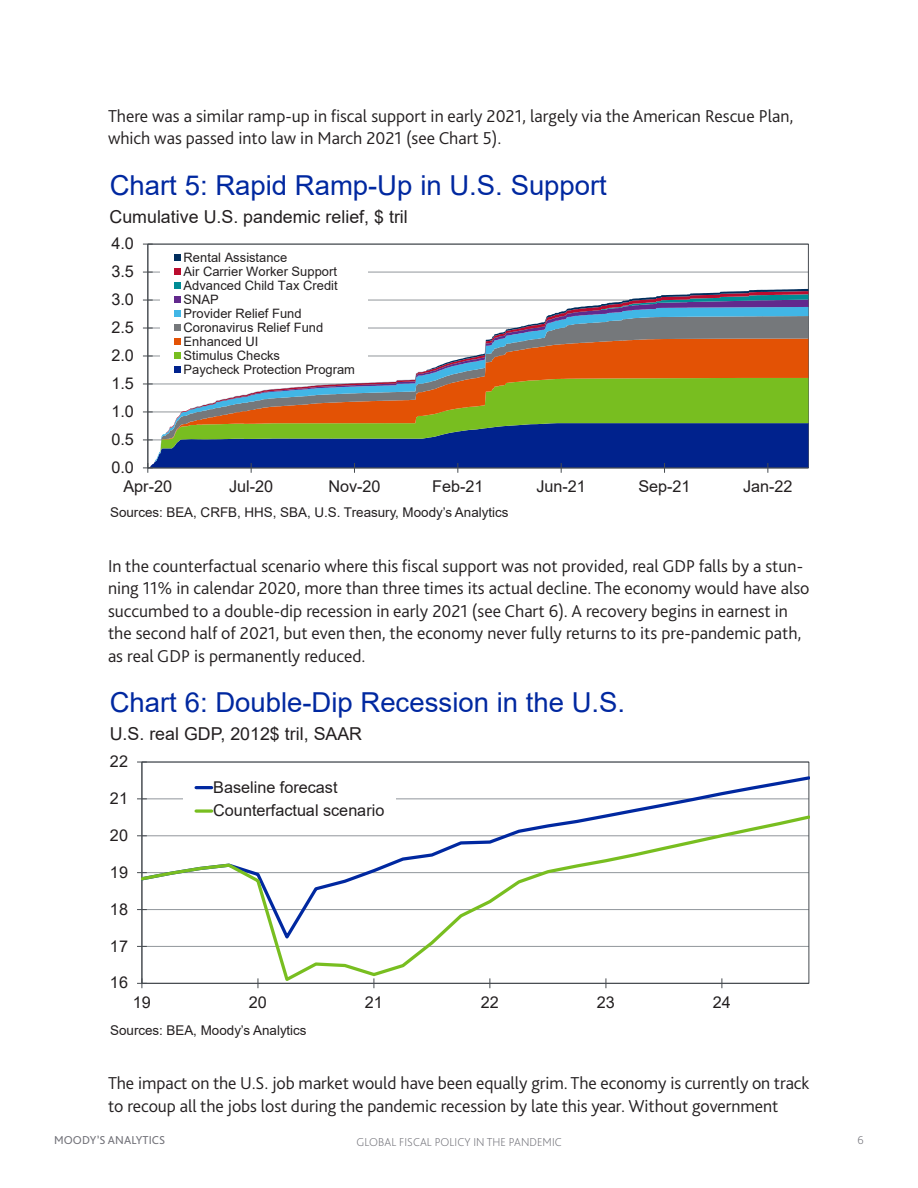
<style>
.page{position:relative;width:918px;height:1188px;background:#fff}
.page>*{position:absolute;margin:0;border:0;box-sizing:border-box;transform-origin:0 0}
.t1{font:27.45px "Arial";color:#0028a0}
.A-Body{font:300 18px/22.5px "Bliss Pro";color:#231f20}
.t2{font:17.85px "Arial";color:#231f20}
.t3{font:16.2px/23.4px "Arial";color:#231f20}
.t4{font:13.35px "Arial";color:#231f20}
.t5{font:12.9px/14px "Arial";color:#231f20}
.t6{font:200 12px "Bliss Pro";letter-spacing:.005em;color:#727279}
.t7{font:12px "Bliss Pro";letter-spacing:.005em;color:#727279}
</style>
<div class="page">
<hr style="left:148px;top:272px;width:660px;height:1px;background:#91969b">
<svg style="left:148px;top:289px;width:660px;height:134px"></svg>
<hr style="left:147px;top:244px;width:1px;height:224px;background:#464b50">
<svg style="left:143px;top:423px;width:665px;height:50px;background:#315288"></svg>
<div style="left:160px;top:251px;width:207px;height:125px;background:#fff"></div>
<div style="left:174px;top:254px;width:7px;height:7px;background:#002e5d"></div>
<div style="left:174px;top:268px;width:7px;height:7px;background:#ba0c2f"></div>
<div style="left:174px;top:282px;width:7px;height:7px;background:#008c95"></div>
<div style="left:174px;top:296px;width:7px;height:7px;background:#62298d"></div>
<div style="left:174px;top:310px;width:7px;height:7px;background:#41b6e6"></div>
<div style="left:174px;top:324px;width:7px;height:7px;background:#75787b"></div>
<div style="left:174px;top:338px;width:7px;height:7px;background:#e35205"></div>
<div style="left:174px;top:352px;width:7px;height:7px;background:#78be20"></div>
<div style="left:174px;top:366px;width:7px;height:7px;background:#00228d"></div>
<hr style="left:141px;top:762px;width:1px;height:221px;background:#464b50">
<svg style="left:137px;top:978px;width:6px;height:10px"></svg>
<svg style="left:142px;top:774px;width:667px;height:39px"></svg>
<svg style="left:142px;top:813px;width:667px;height:171px"></svg>
<div style="left:184px;top:776px;width:212px;height:47px;background:#fff"></div>
<hr style="left:196px;top:786px;width:16px;height:3px;background:#0028a0">
<svg style="left:196px;top:809px;width:16px;height:4px"></svg>
<p class="A-Body" style="left:108px;top:104px;width:687px">There was a similar ramp-up in fiscal support in early 2021, largely via the American Rescue Plan, which was passed into law in March 2021 (see Chart 5).</p>
<p class="t1" style="left:110px;top:166px;width:499px">Chart 5: Rapid Ramp-Up in U.S. Support</p>
<p class="t2" style="left:110px;top:204px;width:300px">Cumulative U.S. pandemic relief, $ tril</p>
<p class="t3" style="left:111px;top:232px;width:24px">4.0</p>
<p class="t3" style="left:111px;top:260px;width:24px">3.5</p>
<p class="t3" style="left:111px;top:288px;width:24px">3.0</p>
<p class="t3" style="left:111px;top:316px;width:24px">2.5</p>
<p class="t3" style="left:111px;top:344px;width:24px">2.0</p>
<p class="t3" style="left:111px;top:372px;width:24px">1.5</p>
<p class="t3" style="left:111px;top:400px;width:24px">1.0</p>
<p class="t3" style="left:111px;top:428px;width:24px">0.5</p>
<p class="t3" style="left:111px;top:456px;width:24px">0.0</p>
<p class="t5" style="left:184px;top:250px;width:173px">Rental Assistance<br>Air Carrier Worker Support<br>Advanced Child Tax Credit<br>SNAP<br>Provider Relief Fund<br>Coronavirus Relief Fund<br>Enhanced UI<br>Stimulus Checks<br>Paycheck Protection Program</p>
<p class="t3" style="left:123px;top:475px;width:50px">Apr-20</p>
<p class="t3" style="left:229px;top:475px;width:46px">Jul-20</p>
<p class="t3" style="left:328px;top:475px;width:54px">Nov-20</p>
<p class="t3" style="left:432px;top:475px;width:53px">Feb-21</p>
<p class="t3" style="left:536px;top:475px;width:51px">Jun-21</p>
<p class="t3" style="left:638px;top:475px;width:54px">Sep-21</p>
<p class="t3" style="left:743px;top:475px;width:51px">Jan-22</p>
<p class="t4" style="left:110px;top:503px;width:400px">Sources: BEA, CRFB, HHS, SBA, U.S. Treasury, Moody’s Analytics</p>
<p class="A-Body" style="left:108px;top:554px;width:703px">In the counterfactual scenario where this fiscal support was not provided, real GDP falls by a stun&shy;ning 11% in calendar 2020, more than three times its actual decline. The economy would have also succumbed to a double-dip recession in early 2021 (see Chart 6). A recovery begins in earnest in the second half of 2021, but even then, the economy never fully returns to its pre-pandemic path, as real GDP is permanently reduced.</p>
<p class="t1" style="left:110px;top:684px;width:517px">Chart 6: Double-Dip Recession in the U.S.</p>
<p class="t2" style="left:110px;top:722px;width:254px">U.S. real GDP, 2012$ tril, SAAR</p>
<p class="t3" style="left:110px;top:750px;width:20px">22</p>
<p class="t3" style="left:110px;top:787px;width:20px">21</p>
<p class="t3" style="left:110px;top:823px;width:20px">20</p>
<p class="t3" style="left:110px;top:860px;width:20px">19</p>
<p class="t3" style="left:110px;top:897px;width:20px">18</p>
<p class="t3" style="left:110px;top:934px;width:20px">17</p>
<p class="t3" style="left:110px;top:971px;width:20px">16</p>
<p class="t3" style="left:213px;top:775px;width:173px">Baseline forecast<br>Counterfactual scenario</p>
<p class="t3" style="left:133px;top:990px;width:20px">19</p>
<p class="t3" style="left:249px;top:990px;width:20px">20</p>
<p class="t3" style="left:365px;top:990px;width:20px">21</p>
<p class="t3" style="left:481px;top:990px;width:20px">22</p>
<p class="t3" style="left:597px;top:990px;width:20px">23</p>
<p class="t3" style="left:713px;top:990px;width:20px">24</p>
<p class="t4" style="left:110px;top:1021px;width:198px">Sources: BEA, Moody’s Analytics</p>
<p class="A-Body" style="left:108px;top:1071px;width:703px">The impact on the U.S. job market would have been equally grim. The economy is currently on track to recoup all the jobs lost during the pandemic recession by late this year. Without government</p>
<p class="t7" style="left:54px;top:1133px;width:113px">MOODY’S ANALYTICS</p>
<p class="t6" style="left:357px;top:1134px;width:207px">GLOBAL FISCAL POLICY IN THE PANDEMIC</p>
<p class="t6" style="left:858px;top:1133px;width:8px">6</p>
</div>
